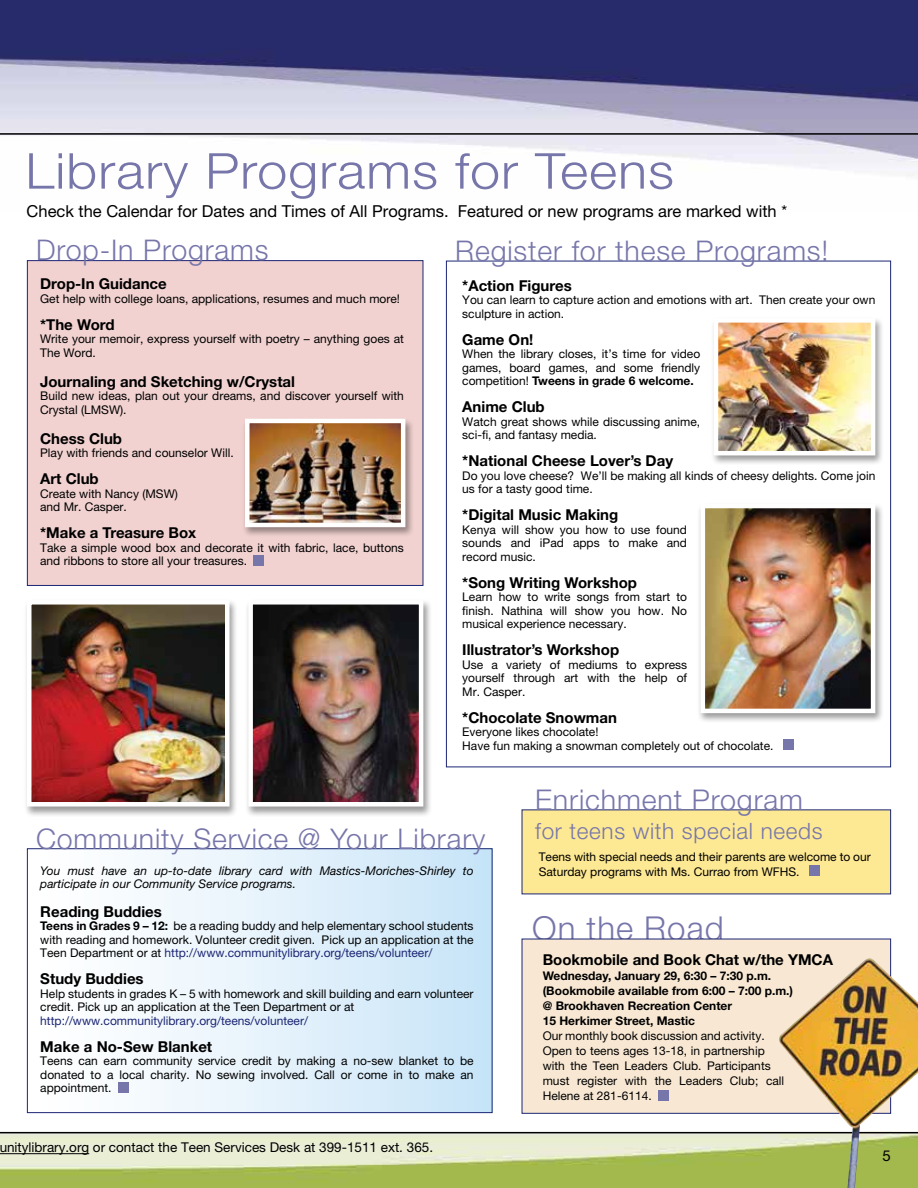
<style>
.page{position:relative;width:918px;height:1188px;background:#fff}
.page>*{position:absolute;margin:0;border:0;box-sizing:border-box;transform-origin:0 0}
.t1{font:300 49.5px "Helvetica Neue";letter-spacing:.02em;color:#7776aa;scale:1.09 1}
.t2{font:300 33px "Helvetica Neue";letter-spacing:.03em;color:#7776aa}
.t3{font:300 28.65px "Helvetica Neue";letter-spacing:.03em;color:#7776aa}
.t4{font:300 28.5px "Helvetica Neue";letter-spacing:.03em;color:#7776aa}
.t5{font:300 22.5px "Helvetica Neue";letter-spacing:.03em;color:#7776aa}
.t6{font:16.5px "Helvetica Neue";color:#000}
.t7{font:700 15px "Helvetica Neue";color:#000}
.t8{font:15px "Helvetica Neue";color:#000}
.t9{font:13.5px "Helvetica Neue";color:#000}
.t10{font:12px/13.5px "Helvetica Neue";color:#000}
.t11{font:700 12px/15px "Helvetica Neue";color:#000}
.t12{font:italic 12px/13.5px "Helvetica Neue";color:#000}
.t13{font:12px "Helvetica Neue";color:#1c2674}
.s1{font-weight:700}
.s2{color:#1c2674}
</style>
<div class="page">
<img style="left:0;top:1133px;width:779px;height:55px">
<img style="left:0;top:0;width:918px;height:176px">
<hr style="left:0;top:1132px;width:918px;height:1px;background:#000">
<hr style="left:0;top:133px;width:918px;height:2px;background:#000">
<hr style="left:0;top:1153px;width:89px;height:1px;background:#000">
<div style="left:27px;top:260px;width:396px;height:326px;background:#f1d2d0;border:1px solid #1c2674"></div>
<div style="left:254px;top:555px;width:10px;height:10px;background:#7776aa"></div>
<div style="left:27px;top:849px;width:465px;height:264px;background:linear-gradient(to right,#fff,#c9e5f8)"></div>
<div style="left:27px;top:848px;width:465px;height:265px;border:1px solid #1c2674"></div>
<div style="left:118px;top:1082px;width:10px;height:10px;background:#7776aa"></div>
<div style="left:522px;top:809px;width:369px;height:85px;background:#fde893"></div>
<div style="left:810px;top:866px;width:10px;height:10px;background:#7776aa"></div>
<div style="left:710px;top:317px;width:174px;height:149px;background:#000;opacity:.4"></div>
<img style="left:719px;top:323px;width:151px;height:127px">
<div style="left:714px;top:318px;width:161px;height:137px;border:4px solid #fff"></div>
<div style="left:245px;top:599px;width:187px;height:218px;background:#000;opacity:.4"></div>
<img style="left:253px;top:605px;width:165px;height:197px">
<div style="left:248px;top:600px;width:175px;height:207px;border:4px solid #fff"></div>
<div style="left:24px;top:599px;width:214px;height:218px;background:#000;opacity:.4"></div>
<img style="left:32px;top:605px;width:193px;height:197px">
<div style="left:27px;top:600px;width:203px;height:207px;border:4px solid #fff"></div>
<div style="left:697px;top:502px;width:187px;height:222px;background:#000;opacity:.4"></div>
<img style="left:706px;top:509px;width:164px;height:199px">
<div style="left:701px;top:504px;width:174px;height:209px;border:4px solid #fff"></div>
<div style="left:242px;top:417px;width:172px;height:121px;background:#000;opacity:.4"></div>
<img style="left:250px;top:424px;width:150px;height:98px">
<div style="left:245px;top:419px;width:160px;height:108px;border:4px solid #fff"></div>
<div style="left:783px;top:739px;width:11px;height:11px;background:#7776aa"></div>
<div style="left:522px;top:939px;width:369px;height:175px;background:#f8e8d3;border:1px solid #1c2674"></div>
<img style="left:779px;top:958px;width:139px;height:230px">
<div style="left:658px;top:1090px;width:11px;height:10px;background:#7776aa"></div>
<h1 class="t1" style="left:25px;top:141px;width:597px">Library Programs for Teens</h1>
<h3 class="t6" style="left:27px;top:201px;width:762px">Check the Calendar for Dates and Times of All Programs. Featured or new programs are marked with *</h3>
<h3 class="t4" style="left:36px;top:233px;width:234px">Drop-In Programs</h3>
<h3 class="t4" style="left:455px;top:233px;width:375px">Register for these Programs!</h3>
<p class="t7" style="left:40px;top:275px;width:128px">Drop-In Guidance</p>
<p class="t10" style="left:40px;top:292px;width:361px">Get help with college loans, applications, resumes and much more!</p>
<p class="t7" style="left:40px;top:315px;width:76px">*The Word</p>
<p class="t10" style="left:40px;top:332px;width:365px">Write your memoir, express yourself with poetry – anything goes at<br>The Word.</p>
<p class="t7" style="left:40px;top:372px;width:256px">Journaling and Sketching w/Crystal</p>
<p class="t10" style="left:40px;top:389px;width:365px">Build new ideas, plan out your dreams, and discover yourself with<br>Crystal (LMSW).</p>
<p class="t7" style="left:40px;top:429px;width:83px">Chess Club</p>
<p class="t10" style="left:40px;top:446px;width:195px">Play with friends and counselor Will.</p>
<p class="t7" style="left:40px;top:470px;width:60px">Art Club</p>
<p class="t10" style="left:40px;top:487px;width:139px">Create with Nancy (MSW) and Mr. Casper.</p>
<p class="t7" style="left:40px;top:524px;width:158px">*Make a Treasure Box</p>
<p class="t10" style="left:40px;top:541px;width:365px">Take a simple wood box and decorate it with fabric, lace, buttons and ribbons to store all your treasures.</p>
<p class="t7" style="left:462px;top:276px;width:111px">*Action Figures</p>
<p class="t10" style="left:462px;top:293px;width:415px">You can learn to capture action and emotions with art. Then create your own sculpture in action.</p>
<p class="t7" style="left:462px;top:330px;width:73px">Game On!</p>
<p class="t10" style="left:462px;top:347px;width:239px;text-align:justify">When the library closes, it’s time for video games, board games, and some friendly competition! <span class="s1">Tweens in grade 6 welcome.</span></p>
<p class="t7" style="left:462px;top:398px;width:84px">Anime Club</p>
<p class="t10" style="left:462px;top:414px;width:239px">Watch great shows while discussing anime, sci-fi, and fantasy media.</p>
<p class="t7" style="left:462px;top:452px;width:212px">*National Cheese Lover’s Day</p>
<p class="t10" style="left:462px;top:468px;width:415px">Do you love cheese? We’ll be making all kinds of cheesy delights. Come join us for a tasty good time.</p>
<p class="t7" style="left:462px;top:506px;width:158px">*Digital Music Making</p>
<p class="t10" style="left:462px;top:522px;width:226px;text-align:justify">Kenya will show you how to use found sounds and iPad apps to make and record music.</p>
<p class="t7" style="left:462px;top:573px;width:176px">*Song Writing Workshop</p>
<p class="t10" style="left:462px;top:590px;width:226px;text-align:justify">Learn how to write songs from start to finish. Nathina will show you how. No musical experience necessary.</p>
<p class="t7" style="left:462px;top:641px;width:158px">Illustrator’s Workshop</p>
<p class="t10" style="left:462px;top:657px;width:226px;text-align:justify">Use a variety of mediums to express yourself through art with the help of Mr. Casper.</p>
<p class="t7" style="left:462px;top:708px;width:156px">*Chocolate Snowman</p>
<p class="t10" style="left:462px;top:725px;width:313px">Everyone likes chocolate!<br>Have fun making a snowman completely out of chocolate.</p>
<h3 class="t4" style="left:36px;top:822px;width:451px">Community Service @ Your Library</h3>
<p class="t12" style="left:40px;top:864px;width:435px">You must have an up-to-date library card with Mastics-Moriches-Shirley to participate in our Community Service programs.</p>
<p class="t7" style="left:40px;top:902px;width:123px">Reading Buddies</p>
<p class="t10" style="left:40px;top:919px;width:435px;text-align:justify"><span class="s1">Teens in Grades 9 – 12:</span> be a reading buddy and help elementary school students with reading and homework. Volunteer credit given. Pick up an application at the Teen Department or at <span class="s2">http://www.communitylibrary.org/teens/volunteer/</span></p>
<p class="t7" style="left:40px;top:970px;width:105px">Study Buddies</p>
<p class="t10" style="left:40px;top:987px;width:435px">Help students in grades K – 5 with homework and skill building and earn volunteer credit. Pick up an application at the Teen Department or at</p>
<p class="t13" style="left:40px;top:1013px;width:269px">http://www.communitylibrary.org/teens/volunteer/</p>
<p class="t7" style="left:40px;top:1037px;width:173px">Make a No-Sew Blanket</p>
<p class="t10" style="left:40px;top:1054px;width:435px;text-align:justify">Teens can earn community service credit by making a no-sew blanket to be donated to a local charity. No sewing involved. Call or come in to make an appointment.</p>
<h3 class="t3" style="left:535px;top:782px;width:269px">Enrichment Program</h3>
<h3 class="t5" style="left:535px;top:817px;width:289px">for teens with special needs</h3>
<p class="t10" style="left:539px;top:849px;width:334px;line-height:15px">Teens with special needs and their parents are welcome to our<br>Saturday programs with Ms. Currao from WFHS.</p>
<h2 class="t2" style="left:532px;top:908px;width:193px">On the Road</h2>
<p class="t7" style="left:543px;top:951px;width:292px">Bookmobile and Book Chat w/the YMCA</p>
<p class="t11" style="left:543px;top:968px;width:252px">Wednesday, January 29, 6:30 – 7:30 p.m. (Bookmobile available from 6:00 – 7:00 p.m.) @ Brookhaven Recreation Center<br>15 Herkimer Street, Mastic</p>
<p class="t10" style="left:543px;top:1028px;width:243px;line-height:15px">Our monthly book discussion and activity.<br>Open to teens ages 13-18, in partnership with the Teen Leaders Club. Participants must register with the Leaders Club; call Helene at 281-6114.</p>
<p class="t9" style="left:0;top:1139px;width:435px">unitylibrary.org or contact the Teen Services Desk at 399-1511 ext. 365.</p>
<p class="t8" style="left:883px;top:1147px;width:10px">5</p>
</div>
